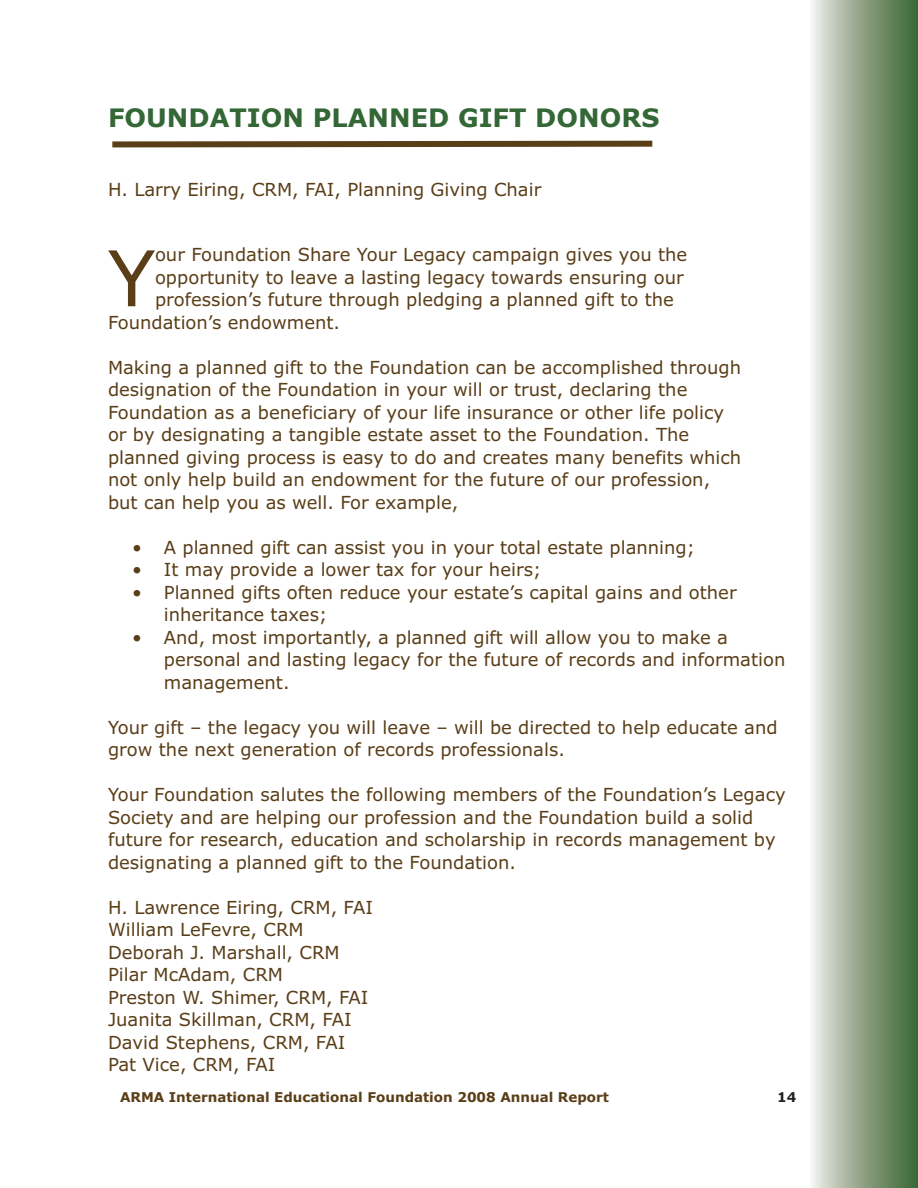
<style>
.page{position:relative;width:918px;height:1188px;background:#fff}
.page>*{position:absolute;margin:0;border:0;box-sizing:border-box;transform-origin:0 0}
.t1{font:76.8px "Verdana";color:#5a3e18}
.t2{font:700 25.5px "Verdana";color:#346736}
.t3{font:18px/22.5px "Verdana";color:#5a3e18}
.t4{font:700 13.5px "Verdana";color:#5a3e18}
.t5{font:700 13.5px "Verdana";color:#231f20}
</style>
<div class="page">
<div style="left:810px;top:0;width:108px;height:1188px;background:linear-gradient(to right,#edebe7,#36612e)"></div>
<svg style="left:112px;top:140px;width:541px;height:8px;background:#836e51"></svg>
<h2 class="t2" style="left:108px;top:104px;width:553px">FOUNDATION PLANNED GIFT DONORS</h2>
<p class="t3" style="left:108px;top:178px;width:435px">H. Larry Eiring, CRM, FAI, Planning Giving Chair</p>
<h1 class="t1" style="left:108px;top:235px;width:49px">Y</h1>
<p class="t3" style="left:155px;top:244px;width:534px">our Foundation Share Your Legacy campaign gives you the</p>
<p class="t3" style="left:155px;top:266px;width:530px">opportunity to leave a lasting legacy towards ensuring our</p>
<p class="t3" style="left:155px;top:289px;width:520px">profession’s future through pledging a planned gift to the</p>
<p class="t3" style="left:108px;top:311px;width:234px">Foundation’s endowment.</p>
<p class="t3" style="left:108px;top:356px;width:635px">Making a planned gift to the Foundation can be accomplished through designation of the Foundation in your will or trust, declaring the Foundation as a beneficiary of your life insurance or other life policy or by designating a tangible estate asset to the Foundation. The planned giving process is easy to do and creates many benefits which not only help build an endowment for the future of our profession, but can help you as well. For example,</p>
<p class="t3" style="left:132px;top:536px;width:564px">• A planned gift can assist you in your total estate planning;</p>
<p class="t3" style="left:132px;top:559px;width:411px">• It may provide a lower tax for your heirs;</p>
<p class="t3" style="left:164px;top:581px;width:574px;text-indent:-32px">• Planned gifts often reduce your estate’s capital gains and other inheritance taxes;</p>
<p class="t3" style="left:164px;top:626px;width:623px;text-indent:-32px">• And, most importantly, a planned gift will allow you to make a personal and lasting legacy for the future of records and information management.</p>
<p class="t3" style="left:108px;top:716px;width:671px">Your gift – the legacy you will leave – will be directed to help educate and grow the next generation of records professionals.</p>
<p class="t3" style="left:108px;top:784px;width:679px">Your Foundation salutes the following members of the Foundation’s Legacy Society and are helping our profession and the Foundation build a solid future for research, education and scholarship in records management by designating a planned gift to the Foundation.</p>
<p class="t3" style="left:108px;top:896px;width:267px">H. Lawrence Eiring, CRM, FAI<br>William LeFevre, CRM<br>Deborah J. Marshall, CRM<br>Pilar McAdam, CRM<br>Preston W. Shimer, CRM, FAI<br>Juanita Skillman, CRM, FAI<br>David Stephens, CRM, FAI<br>Pat Vice, CRM, FAI</p>
<p class="t4" style="left:120px;top:1090px;width:491px">ARMA International Educational Foundation 2008 Annual Report</p>
<p class="t5" style="left:777px;top:1090px;width:21px">14</p>
</div>
